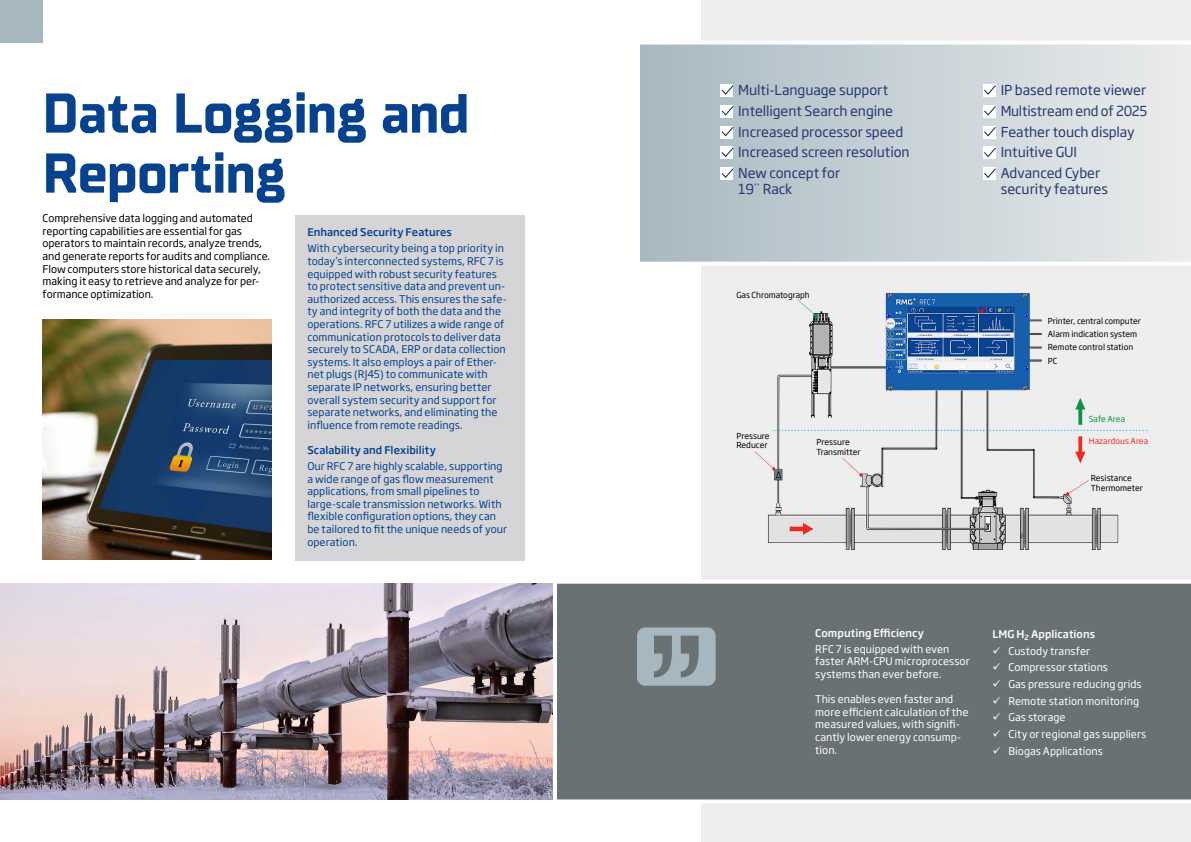
<style>
.page{position:relative;width:1191px;height:842px;background:#fff}
.page>*{position:absolute;margin:0;border:0;box-sizing:border-box;transform-origin:0 0}
.t1{font:700 56px/60px "TT Supermolot Neue";letter-spacing:-.01em;color:#06428e}
.t2{font:13.6px/20.8px "Soho Gothic Pro";letter-spacing:-.005em;color:#263a70}
.t3{font:10.5px/12.6px "Soho Gothic Pro";letter-spacing:.005em;color:#06428e}
.t4{font:10.5px/12.6px "Soho Gothic Pro";letter-spacing:.005em;color:#fff}
.t5{font:10.5px/12.6px "Soho Gothic Pro";letter-spacing:-.005em;color:#000}
.t6{font:500 10.5px "Soho Gothic Pro";letter-spacing:.005em;color:#06428e}
.t7{font:500 10.5px "Soho Gothic Pro";letter-spacing:.005em;color:#fff}
.t8{font:8.2px/9.8px "Soho Gothic Pro";color:#000}
.t9{font:8.2px "Soho Gothic Pro";color:#ec2d25}
.t10{font:8.2px "Soho Gothic Pro";color:#0d9447}
</style>
<div class="page">
<div style="left:702px;top:0;width:489px;height:842px;background:#ededed"></div>
<svg style="left:640px;top:41px;width:551px;height:225px"></svg>
<img style="left:0;top:584px;width:551px;height:215px">
<div style="left:295px;top:215px;width:229px;height:346px;background:#d5d5d7"></div>
<div style="left:0;top:0;width:43px;height:43px;background:#a7b7c0"></div>
<div style="left:551px;top:578px;width:640px;height:227px;background:#6a7172"></div>
<svg style="left:636px;top:626px;width:80px;height:61px;background:#94a2a8"></svg>
<img style="left:43px;top:319px;width:229px;height:241px">
<img style="left:754px;top:291px;width:393px;height:258px">
<div style="left:720px;top:84px;width:13px;height:13px;background:#fff"></div>
<div style="left:720px;top:105px;width:13px;height:13px;background:#fff"></div>
<div style="left:720px;top:126px;width:13px;height:12px;background:#fff"></div>
<div style="left:720px;top:146px;width:13px;height:13px;background:#fff"></div>
<div style="left:720px;top:167px;width:13px;height:13px;background:#fff"></div>
<div style="left:983px;top:84px;width:12px;height:13px;background:#fff"></div>
<div style="left:983px;top:105px;width:12px;height:13px;background:#fff"></div>
<div style="left:983px;top:126px;width:12px;height:12px;background:#fff"></div>
<div style="left:983px;top:146px;width:12px;height:13px;background:#fff"></div>
<div style="left:983px;top:167px;width:12px;height:13px;background:#fff"></div>
<svg style="left:721px;top:84px;width:13px;height:12px"></svg>
<svg style="left:721px;top:105px;width:13px;height:12px"></svg>
<svg style="left:721px;top:126px;width:13px;height:11px"></svg>
<svg style="left:721px;top:147px;width:13px;height:11px"></svg>
<svg style="left:721px;top:167px;width:13px;height:12px"></svg>
<svg style="left:984px;top:84px;width:12px;height:12px"></svg>
<svg style="left:984px;top:105px;width:12px;height:12px"></svg>
<svg style="left:984px;top:126px;width:12px;height:11px"></svg>
<svg style="left:984px;top:147px;width:12px;height:11px"></svg>
<svg style="left:984px;top:167px;width:12px;height:12px"></svg>
<h1 class="t1" style="left:43px;top:84px;width:429px">Data Logging and<br>Reporting</h1>
<p class="t5" style="left:43px;top:211px;width:229px">Comprehensive data logging and automated reporting capabilities are essential for gas operators to maintain records, analyze trends, and generate reports for audits and compliance.<br>Flow computers store historical data securely, making it easy to retrieve and analyze for per&shy;formance optimization.</p>
<p class="t6" style="left:307px;top:224px;width:146px">Enhanced Security Features</p>
<p class="t3" style="left:307px;top:242px;width:201px">With cybersecurity being a top priority in today’s interconnected systems, RFC 7 is equipped with robust security features to protect sensitive data and prevent un&shy;authorized access. This ensures the safe&shy;ty and integrity of both the data and the operations. RFC 7 utilizes a wide range of communication protocols to deliver data securely to SCADA, ERP or data collection systems. It also employs a pair of Ether&shy;net plugs (RJ45) to communicate with separate IP networks, ensuring better overall system security and support for separate networks, and eliminating the influence from remote readings.</p>
<p class="t6" style="left:307px;top:442px;width:130px">Scalability and Flexibility</p>
<p class="t3" style="left:307px;top:459px;width:201px">Our RFC 7 are highly scalable, supporting a wide range of gas flow measurement applications, from small pipelines to large-scale transmission networks. With flexible configuration options, they can be tailored to fit the unique needs of your operation.</p>
<p class="t2" style="left:738px;top:79px;width:173px">Multi-Language support<br>Intelligent Search engine<br>Increased processor speed<br>Increased screen resolution<br>New concept for</p>
<p class="t2" style="left:738px;top:178px;width:56px">19¨ Rack</p>
<p class="t8" style="left:736px;top:290px;width:75px">Gas Chromatograph</p>
<p class="t8" style="left:736px;top:430px;width:35px">Pressure<br>Reducer</p>
<p class="t8" style="left:816px;top:436px;width:45px">Pressure<br>Transmitter</p>
<p class="t2" style="left:1000px;top:79px;width:148px">IP based remote viewer<br>Multistream end of 2025<br>Feather touch display<br>Intuitive GUI<br>Advanced Cyber</p>
<p class="t2" style="left:1000px;top:178px;width:109px">security features</p>
<p class="t8" style="left:1047px;top:313px;width:94px;line-height:13.4px">Printer, central computer<br>Alarm indication system<br>Remote control station<br>PC</p>
<p class="t10" style="left:1088px;top:412px;width:38px">Safe Area</p>
<p class="t9" style="left:1088px;top:435px;width:61px">Hazardous Area</p>
<p class="t8" style="left:1090px;top:473px;width:54px">Resistance<br>Thermometer</p>
<p class="t7" style="left:815px;top:624px;width:110px">Computing Efficiency</p>
<p class="t4" style="left:815px;top:642px;width:156px">RFC 7 is equipped with even faster ARM-CPU microprocessor systems than ever before.</p>
<p class="t4" style="left:815px;top:692px;width:155px">This enables even faster and more efficient calculation of the measured values, with signifi&shy;cantly lower energy consump&shy;tion.</p>
<p class="t7" style="left:992px;top:626px;width:104px">LMG H<sub>2</sub> Applications</p>
<p class="t4" style="left:992px;top:644px;width:99px">✓ Custody transfer</p>
<p class="t4" style="left:992px;top:660px;width:117px">✓ Compressor stations</p>
<p class="t4" style="left:992px;top:677px;width:150px">✓ Gas pressure reducing grids</p>
<p class="t4" style="left:992px;top:694px;width:148px">✓ Remote station monitoring</p>
<p class="t4" style="left:992px;top:711px;width:75px">✓ Gas storage</p>
<p class="t4" style="left:992px;top:727px;width:155px">✓ City or regional gas suppliers</p>
<p class="t4" style="left:992px;top:744px;width:112px">✓ Biogas Applications</p>
</div>
